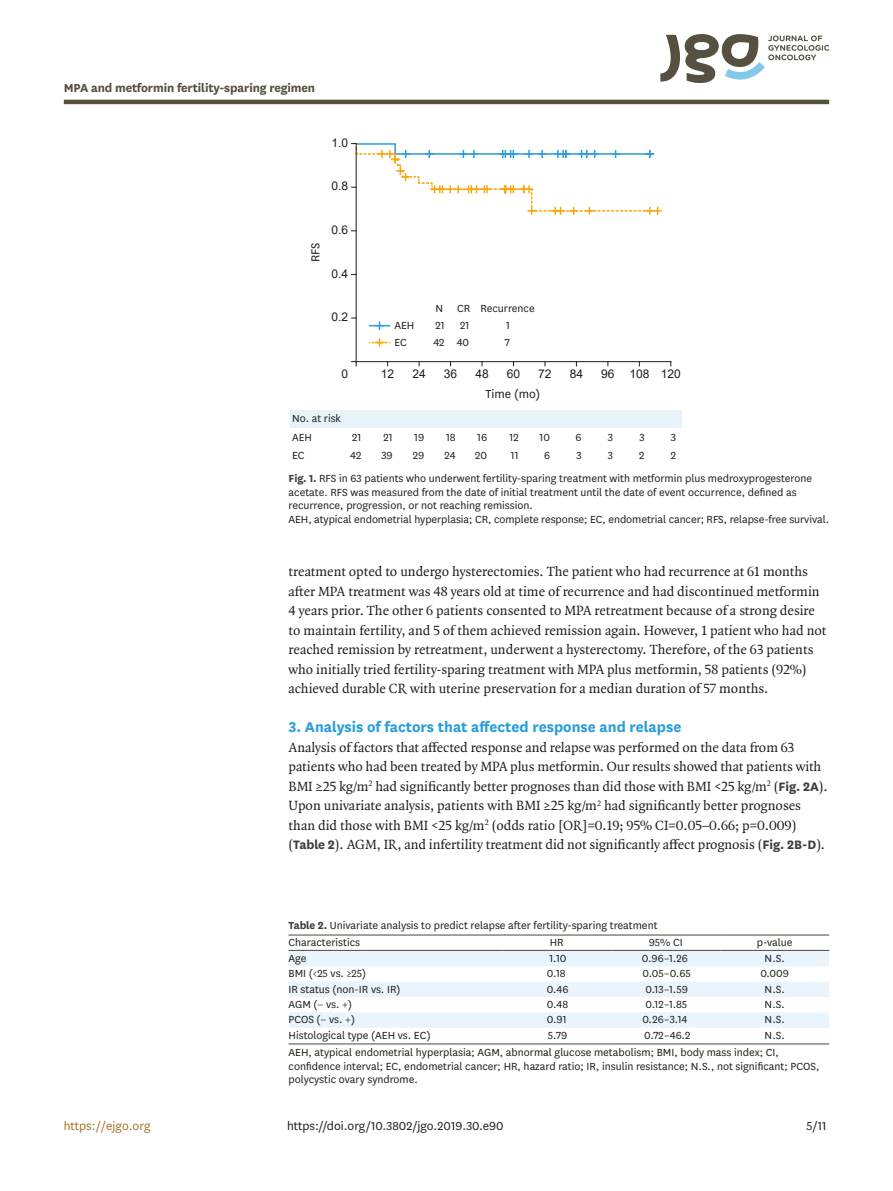
<style>
.page{position:relative;width:893px;height:1191px;background:#fff}
.page>*{position:absolute;margin:0;border:0;box-sizing:border-box;transform-origin:0 0}
.t1{font:700 16.5px "National";color:#299ed9}
.t2{font:14.25px/19.5px "Quadraat OT";color:#1d1d1b}
.t3{font:13.5px "National";color:#1d1d1b}
.t4{font:700 13.5px "National";letter-spacing:-.01em;color:#565041}
.t5{font:13.5px "National";color:#a47225}
.t6{font:12px/13.5px "National";color:#1d1d1b}
.t7{font:12px "Arial";color:#1d1d1b}
.s1{font-weight:700;color:#3d3d3c}
.s2{font-family:"National";font-weight:700;color:#3d3d3c}
</style>
<div class="page">
<hr style="left:64px;top:100px;width:765px;height:4px;background:#565041">
<svg style="left:660px;top:34px;width:169px;height:49px"></svg>
<svg style="left:369px;top:321px;width:21px;height:9px"></svg>
<div style="left:291px;top:410px;width:391px;height:17px;background:#e6f4fa"></div>
<svg style="left:352px;top:361px;width:5px;height:5px"></svg>
<hr style="left:356px;top:361px;width:315px;height:1px;background:#1d1d1b">
<hr style="left:356px;top:144px;width:1px;height:218px;background:#1d1d1b">
<svg style="left:369px;top:338px;width:21px;height:9px"></svg>
<svg style="left:352px;top:143px;width:310px;height:72px"></svg>
<svg style="left:289px;top:951px;width:540px;height:76px"></svg>
<hr style="left:289px;top:934px;width:213px;height:1px;background:#565041">
<hr style="left:502px;top:934px;width:109px;height:1px;background:#565041">
<hr style="left:611px;top:934px;width:109px;height:1px;background:#565041">
<hr style="left:720px;top:934px;width:109px;height:1px;background:#565041">
<hr style="left:289px;top:950px;width:213px;height:1px;background:#565041">
<hr style="left:502px;top:950px;width:109px;height:1px;background:#565041">
<hr style="left:611px;top:950px;width:109px;height:1px;background:#565041">
<hr style="left:720px;top:950px;width:109px;height:1px;background:#565041">
<hr style="left:289px;top:1043px;width:213px;height:1px;background:#565041">
<hr style="left:502px;top:1043px;width:109px;height:1px;background:#565041">
<hr style="left:611px;top:1043px;width:109px;height:1px;background:#565041">
<hr style="left:720px;top:1043px;width:109px;height:1px;background:#565041">
<p class="t4" style="left:64px;top:78px;width:253px">MPA and metformin fertility-sparing regimen</p>
<p class="t7" style="left:331px;top:134px;width:18px">1.0</p>
<p class="t3" style="left:307px;top:262px;width:21px;rotate:-90deg">RFS</p>
<p class="t7" style="left:331px;top:178px;width:18px">0.8</p>
<p class="t7" style="left:331px;top:221px;width:18px">0.6</p>
<p class="t7" style="left:331px;top:265px;width:18px">0.4</p>
<p class="t7" style="left:331px;top:309px;width:18px">0.2</p>
<p class="t6" style="left:394px;top:318px;width:21px">AEH</p>
<p class="t6" style="left:394px;top:335px;width:14px">EC</p>
<p class="t6" style="left:436px;top:301px;width:101px">N CR Recurrence</p>
<p class="t6" style="left:435px;top:318px;width:11px">21</p>
<p class="t6" style="left:433px;top:335px;width:13px">42</p>
<p class="t6" style="left:460px;top:318px;width:11px">21</p>
<p class="t6" style="left:457px;top:335px;width:14px">40</p>
<p class="t6" style="left:506px;top:318px;width:5px">1</p>
<p class="t6" style="left:505px;top:335px;width:7px">7</p>
<p class="t7" style="left:341px;top:366px;width:8px">0</p>
<p class="t7" style="left:381px;top:366px;width:15px">12</p>
<p class="t7" style="left:412px;top:366px;width:15px">24</p>
<p class="t7" style="left:444px;top:366px;width:15px">36</p>
<p class="t7" style="left:475px;top:366px;width:15px">48</p>
<p class="t7" style="left:507px;top:366px;width:15px">60</p>
<p class="t7" style="left:538px;top:366px;width:15px">72</p>
<p class="t7" style="left:570px;top:366px;width:15px">84</p>
<p class="t7" style="left:601px;top:366px;width:81px">96 108 120</p>
<p class="t3" style="left:485px;top:385px;width:56px">Time (mo)</p>
<p class="t6" style="left:292px;top:411px;width:51px">No. at risk</p>
<p class="t6" style="left:352px;top:430px;width:11px">21</p>
<p class="t6" style="left:414px;top:430px;width:12px">19</p>
<p class="t6" style="left:446px;top:430px;width:11px">18</p>
<p class="t6" style="left:477px;top:430px;width:11px">16</p>
<p class="t6" style="left:509px;top:430px;width:11px">12</p>
<p class="t6" style="left:540px;top:430px;width:12px">10</p>
<p class="t6" style="left:576px;top:430px;width:8px">6</p>
<p class="t6" style="left:608px;top:430px;width:7px">3</p>
<p class="t6" style="left:639px;top:430px;width:7px">3</p>
<p class="t6" style="left:671px;top:430px;width:7px">3</p>
<p class="t6" style="left:381px;top:427px;width:13px;line-height:18.5px">21<br>39</p>
<p class="t6" style="left:292px;top:430px;width:21px">AEH</p>
<p class="t6" style="left:292px;top:448px;width:14px">EC</p>
<p class="t6" style="left:350px;top:448px;width:13px">42</p>
<p class="t6" style="left:413px;top:448px;width:13px">29</p>
<p class="t6" style="left:445px;top:448px;width:13px">24</p>
<p class="t6" style="left:475px;top:448px;width:13px">20</p>
<p class="t6" style="left:511px;top:448px;width:9px">11</p>
<p class="t6" style="left:544px;top:448px;width:8px">6</p>
<p class="t6" style="left:576px;top:448px;width:7px">3</p>
<p class="t6" style="left:608px;top:448px;width:7px">3</p>
<p class="t6" style="left:639px;top:448px;width:7px">2</p>
<p class="t6" style="left:671px;top:448px;width:7px">2</p>
<p class="t6" style="left:289px;top:471px;width:542px"><span class="s1">Fig. 1.</span> RFS in 63 patients who underwent fertility-sparing treatment with metformin plus medroxyprogesterone acetate. RFS was measured from the date of initial treatment until the date of event occurrence, defined as recurrence, progression, or not reaching remission.<br>AEH, atypical endometrial hyperplasia; CR, complete response; EC, endometrial cancer; RFS, relapse-free survival.</p>
<p class="t2" style="left:289px;top:562px;width:539px">treatment opted to undergo hysterectomies. The patient who had recurrence at 61 months after MPA treatment was 48 years old at time of recurrence and had discontinued metformin 4 years prior. The other 6 patients consented to MPA retreatment because of a strong desire to maintain fertility, and 5 of them achieved remission again. However, 1 patient who had not reached remission by retreatment, underwent a hysterectomy. Therefore, of the 63 patients who initially tried fertility-sparing treatment with MPA plus metformin, 58 patients (92%) achieved durable CR with uterine preservation for a median duration of 57 months.</p>
<p class="t1" style="left:289px;top:715px;width:394px">3. Analysis of factors that affected response and relapse</p>
<p class="t2" style="left:289px;top:737px;width:541px">Analysis of factors that affected response and relapse was performed on the data from 63 patients who had been treated by MPA plus metformin. Our results showed that patients with BMI ≥25 kg/m<sup>2</sup> had significantly better prognoses than did those with BMI &lt;25 kg/m<sup>2</sup> (<span class="s2">Fig. 2A</span>).<br>Upon univariate analysis, patients with BMI ≥25 kg/m<sup>2</sup> had significantly better prognoses than did those with BMI &lt;25 kg/m<sup>2</sup> (odds ratio [OR]=0.19; 95% CI=0.05–0.66; p=0.009) (<span class="s2">Table 2</span>). AGM, IR, and infertility treatment did not significantly affect prognosis (<span class="s2">Fig. 2B-D</span>).</p>
<p class="t6" style="left:289px;top:915px;width:370px;line-height:17.7px"><span class="s1">Table 2.</span> Univariate analysis to predict relapse after fertility-sparing treatment<br>Characteristics</p>
<p class="t6" style="left:550px;top:935px;width:15px">HR</p>
<p class="t6" style="left:649px;top:935px;width:35px">95% CI</p>
<p class="t6" style="left:757px;top:935px;width:37px">p-value</p>
<p class="t6" style="left:289px;top:951px;width:19px">Age</p>
<p class="t6" style="left:550px;top:951px;width:18px">1.10</p>
<p class="t6" style="left:642px;top:951px;width:48px">0.96–1.26</p>
<p class="t6" style="left:765px;top:951px;width:22px">N.S.</p>
<p class="t6" style="left:289px;top:966px;width:79px">BMI (&lt;25 vs. ≥25)</p>
<p class="t6" style="left:547px;top:966px;width:20px">0.18</p>
<p class="t6" style="left:642px;top:966px;width:50px">0.05–0.65</p>
<p class="t6" style="left:760px;top:966px;width:30px">0.009</p>
<p class="t6" style="left:289px;top:981px;width:113px">IR status (non-IR vs. IR)</p>
<p class="t6" style="left:547px;top:981px;width:23px">0.46</p>
<p class="t6" style="left:646px;top:981px;width:44px">0.13–1.59</p>
<p class="t6" style="left:765px;top:981px;width:22px">N.S.</p>
<p class="t6" style="left:289px;top:997px;width:65px">AGM (− vs. +)</p>
<p class="t6" style="left:547px;top:997px;width:23px">0.48</p>
<p class="t6" style="left:645px;top:997px;width:43px">0.12–1.85</p>
<p class="t6" style="left:765px;top:997px;width:22px">N.S.</p>
<p class="t6" style="left:289px;top:1012px;width:68px">PCOS (− vs. +)</p>
<p class="t6" style="left:547px;top:1012px;width:21px">0.91</p>
<p class="t6" style="left:642px;top:1012px;width:47px">0.26–3.14</p>
<p class="t6" style="left:765px;top:1012px;width:22px">N.S.</p>
<p class="t6" style="left:289px;top:1027px;width:144px">Histological type (AEH vs. EC)</p>
<p class="t6" style="left:548px;top:1027px;width:21px">5.79</p>
<p class="t6" style="left:644px;top:1027px;width:48px">0.72–46.2</p>
<p class="t6" style="left:289px;top:1026px;width:498px;line-height:17.4px;text-indent:476px">N.S.<br>AEH, atypical endometrial hyperplasia; AGM, abnormal glucose metabolism; BMI, body mass index; CI,</p>
<p class="t6" style="left:289px;top:1058px;width:532px">confidence interval; EC, endometrial cancer; HR, hazard ratio; IR, insulin resistance; N.S., not significant; PCOS, polycystic ovary syndrome.</p>
<p class="t5" style="left:64px;top:1116px;width:88px">https://ejgo.org</p>
<p class="t3" style="left:287px;top:1116px;width:218px">https://doi.org/10.3802/jgo.2019.30.e90</p>
<p class="t3" style="left:806px;top:1116px;width:22px">5/11</p>
</div>
